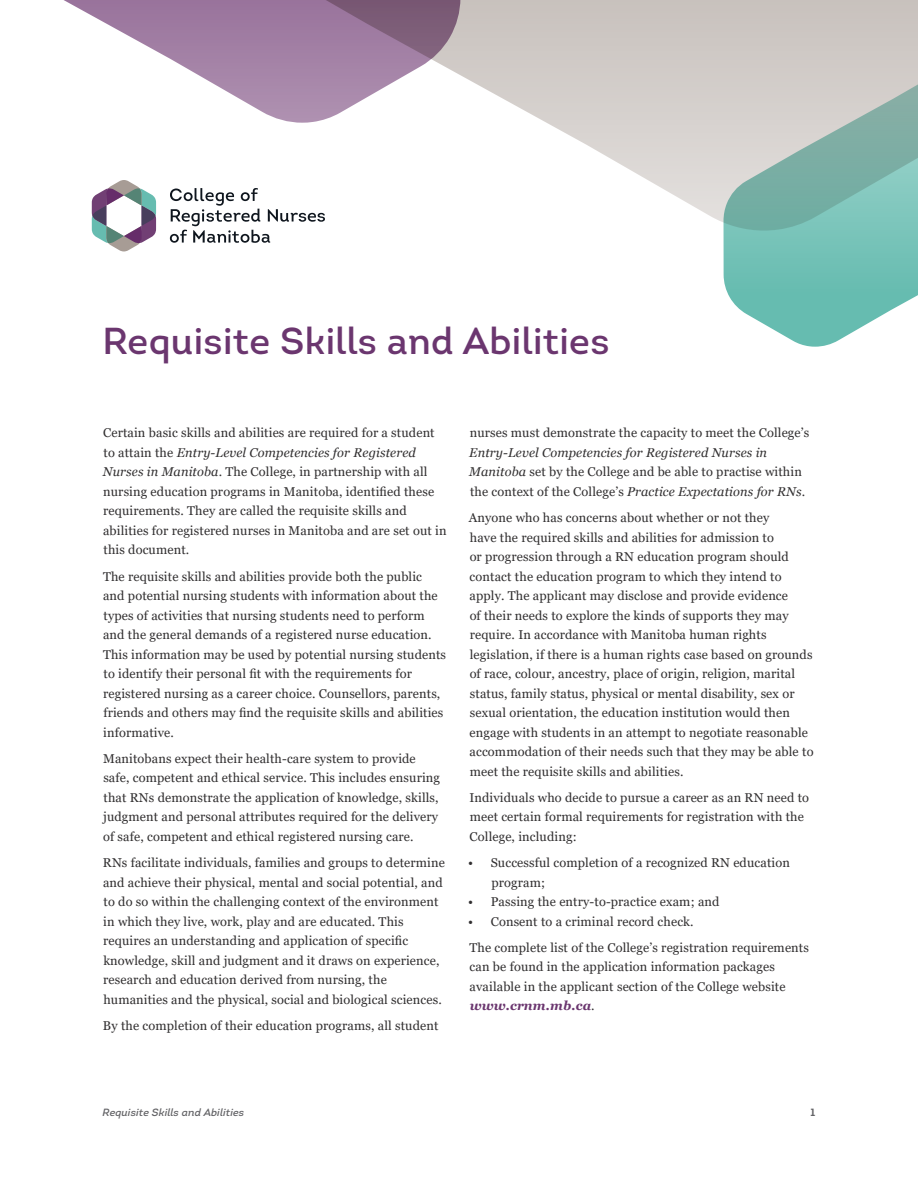
<style>
.page{position:relative;width:918px;height:1188px;background:#fff}
.page>*{position:absolute;margin:0;border:0;box-sizing:border-box;transform-origin:0 0}
.Title_-_Header{font:37.5px "Intro";letter-spacing:.01em;color:#6b366f}
.Body_-_Paragraph{font:12.75px/19.5px "Georgia";letter-spacing:.01em;color:#312f30}
.Body_-_List_tier_1{font:12.75px/19.5px "Georgia";letter-spacing:.01em;color:#312f30}
.t1{font:italic 10.5px "Intro";letter-spacing:.01em;color:#636366}
.t2{font:700 10.5px "Intro";color:#636366}
.s1{font-style:italic}
.s2{font-weight:700;font-style:italic;color:#6b366f}
</style>
<div class="page">
<svg style="left:92px;top:180px;width:64px;height:71px"></svg>
<svg style="left:170px;top:188px;width:101px;height:55px"></svg>
<svg style="left:191px;top:0;width:727px;height:231px"></svg>
<svg style="left:64px;top:0;width:397px;height:123px"></svg>
<svg style="left:723px;top:62px;width:195px;height:285px;background:#9cc6be"></svg>
<p class="Title_-_Header" style="left:102px;top:318px;width:508px">Requisite Skills and Abilities</p>
<p class="Body_-_Paragraph" style="left:103px;top:423px;width:345px">Certain basic skills and abilities are required for a student to attain the <span class="s1">Entry-Level Competencies for Registered Nurses in Manitoba</span>. The College, in partnership with all nursing education programs in Manitoba, identified these requirements. They are called the requisite skills and abilities for registered nurses in Manitoba and are set out in this document.</p>
<p class="Body_-_Paragraph" style="left:103px;top:567px;width:345px">The requisite skills and abilities provide both the public and potential nursing students with information about the types of activities that nursing students need to perform and the general demands of a registered nurse education.<br>This information may be used by potential nursing students to identify their personal fit with the requirements for registered nursing as a career choice. Counsellors, parents, friends and others may find the requisite skills and abilities informative.</p>
<p class="Body_-_Paragraph" style="left:103px;top:749px;width:338px">Manitobans expect their health-care system to provide safe, competent and ethical service. This includes ensuring that RNs demonstrate the application of knowledge, skills, judgment and personal attributes required for the delivery of safe, competent and ethical registered nursing care.</p>
<p class="Body_-_Paragraph" style="left:103px;top:853px;width:343px">RNs facilitate individuals, families and groups to determine and achieve their physical, mental and social potential, and to do so within the challenging context of the environment in which they live, work, play and are educated. This requires an understanding and application of specific knowledge, skill and judgment and it draws on experience, research and education derived from nursing, the humanities and the physical, social and biological sciences.</p>
<p class="Body_-_Paragraph" style="left:103px;top:1016px;width:337px">By the completion of their education programs, all student</p>
<p class="Body_-_Paragraph" style="left:469px;top:423px;width:342px">nurses must demonstrate the capacity to meet the College’s <span class="s1">Entry-Level Competencies for Registered Nurses in Manitoba</span> set by the College and be able to practise within the context of the College’s <span class="s1">Practice Expectations for RNs</span>.</p>
<p class="Body_-_Paragraph" style="left:469px;top:508px;width:346px">Anyone who has concerns about whether or not they<br>have the required skills and abilities for admission to<br>or progression through a RN education program should contact the education program to which they intend to apply. The applicant may disclose and provide evidence<br>of their needs to explore the kinds of supports they may require. In accordance with Manitoba human rights legislation, if there is a human rights case based on grounds of race, colour, ancestry, place of origin, religion, marital status, family status, physical or mental disability, sex or sexual orientation, the education institution would then engage with students in an attempt to negotiate reasonable accommodation of their needs such that they may be able to meet the requisite skills and abilities.</p>
<p class="Body_-_Paragraph" style="left:469px;top:788px;width:341px">Individuals who decide to pursue a career as an RN need to meet certain formal requirements for registration with the<br>College, including:</p>
<p class="Body_-_List_tier_1" style="left:491px;top:853px;width:300px;text-indent:-23px">• Successful completion of a recognized RN education program;</p>
<p class="Body_-_List_tier_1" style="left:468px;top:892px;width:253px">• Passing the entry-to-practice exam; and</p>
<p class="Body_-_List_tier_1" style="left:468px;top:912px;width:227px">• Consent to a criminal record check.</p>
<p class="Body_-_Paragraph" style="left:470px;top:938px;width:341px">The complete list of the College’s registration requirements can be found in the application information packages available in the applicant section of the College website <span class="s2">www.crnm.mb.ca</span>.</p>
<p class="t1" style="left:103px;top:1106px;width:143px">Requisite Skills and Abilities</p>
<p class="t2" style="left:811px;top:1106px;width:6px">1</p>
</div>
